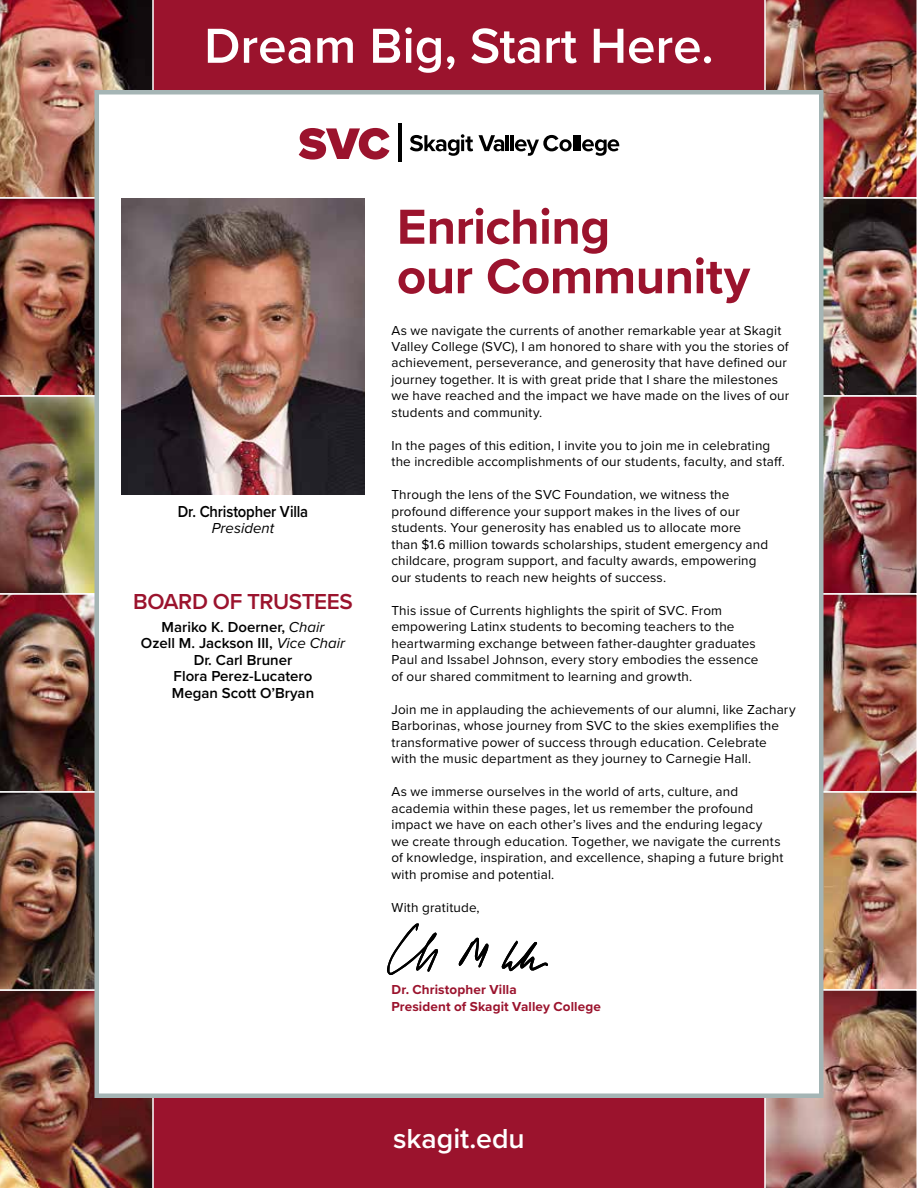
<style>
.page{position:relative;width:918px;height:1188px;background:#fff}
.page>*{position:absolute;margin:0;border:0;box-sizing:border-box;transform-origin:0 0}
.t1{font:700 51px/49.5px "Proxima Nova";letter-spacing:-.01em;color:#9b132d}
.t2{font:600 51px "Proxima Nova";color:#fff}
.t3{font:600 28.5px "Proxima Nova";color:#fff}
.t4{font:600 22.5px "Proxima Nova";letter-spacing:-.02em;color:#9b132d}
.t5{font:600 16.5px "Proxima Nova";letter-spacing:-.01em;color:#000;scale:.9 1}
.t6{font:600 15px/16.5px "Proxima Nova";color:#000;text-align:center}
.t7{font:italic 15px "Proxima Nova";color:#000}
.t8{font:13.5px/16.5px "Proxima Nova";letter-spacing:.01em;color:#000}
.t9{font:700 13.5px/16.5px "Proxima Nova";letter-spacing:.01em;color:#9b132d}
.s1{font-weight:400;font-style:italic}
</style>
<div class="page">
<div style="left:153px;top:0;width:612px;height:1188px;background:#9b132d"></div>
<img style="left:824px;top:200px;width:91px;height:788px">
<img style="left:764px;top:0;width:153px;height:197px">
<div style="left:764px;top:197px;width:154px;height:200px;border:2px solid #fff"></div>
<div style="left:764px;top:395px;width:154px;height:200px;border:2px solid #fff"></div>
<div style="left:764px;top:593px;width:154px;height:200px;border:2px solid #fff"></div>
<div style="left:764px;top:791px;width:154px;height:200px;border:2px solid #fff"></div>
<img style="left:764px;top:989px;width:154px;height:199px">
<img style="left:0;top:0;width:154px;height:1188px">
<div style="left:94px;top:90px;width:730px;height:1008px;background:#fff;border:4px solid #a5b5b5"></div>
<svg style="left:410px;top:134px;width:94px;height:22px"></svg>
<hr style="left:506px;top:135px;width:3px;height:16px;background:#000">
<hr style="left:511px;top:135px;width:3px;height:16px;background:#000">
<svg style="left:515px;top:135px;width:57px;height:21px"></svg>
<svg style="left:582px;top:139px;width:37px;height:17px"></svg>
<hr style="left:398px;top:123px;width:3px;height:39px;background:#000">
<svg style="left:299px;top:128px;width:91px;height:32px"></svg>
<hr style="left:573px;top:135px;width:3px;height:16px;background:#000">
<hr style="left:578px;top:135px;width:3px;height:16px;background:#000">
<img style="left:122px;top:199px;width:242px;height:296px">
<svg style="left:387px;top:923px;width:161px;height:52px"></svg>
<h1 class="t2" style="left:204px;top:8px;width:511px">Dream Big, Start Here.</h1>
<p class="t5" style="left:178px;top:499px;width:147px">Dr. Christopher Villa</p>
<p class="t7" style="left:212px;top:517px;width:64px">President</p>
<h3 class="t4" style="left:133px;top:584px;width:221px">BOARD OF TRUSTEES</h3>
<p class="t6" style="left:141px;top:618px;width:206px">Mariko K. Doerner, <span class="s1">Chair<br></span>Ozell M. Jackson III, <span class="s1">Vice Chair<br></span>Dr. Carl Bruner<br>Flora Perez-Lucatero<br>Megan Scott O’Bryan</p>
<h1 class="t1" style="left:397px;top:201px;width:355px">Enriching<br>our Community</h1>
<p class="t8" style="left:392px;top:321px;width:399px">As we navigate the currents of another remarkable year at Skagit Valley College (SVC), I am honored to share with you the stories of achievement, perseverance, and generosity that have defined our journey together. It is with great pride that I share the milestones we have reached and the impact we have made on the lives of our students and community.</p>
<p class="t8" style="left:392px;top:437px;width:395px">In the pages of this edition, I invite you to join me in celebrating the incredible accomplishments of our students, faculty, and staff.</p>
<p class="t8" style="left:392px;top:486px;width:378px">Through the lens of the SVC Foundation, we witness the profound difference your support makes in the lives of our students. Your generosity has enabled us to allocate more than $1.6 million towards scholarships, student emergency and childcare, program support, and faculty awards, empowering our students to reach new heights of success.</p>
<p class="t8" style="left:392px;top:602px;width:368px">This issue of Currents highlights the spirit of SVC. From empowering Latinx students to becoming teachers to the heartwarming exchange between father-daughter graduates Paul and Issabel Johnson, every story embodies the essence of our shared commitment to learning and growth.</p>
<p class="t8" style="left:392px;top:701px;width:406px">Join me in applauding the achievements of our alumni, like Zachary Barborinas, whose journey from SVC to the skies exemplifies the transformative power of success through education. Celebrate<br>with the music department as they journey to Carnegie Hall.</p>
<p class="t8" style="left:392px;top:783px;width:393px">As we immerse ourselves in the world of arts, culture, and academia within these pages, let us remember the profound impact we have on each other’s lives and the enduring legacy we create through education. Together, we navigate the currents of knowledge, inspiration, and excellence, shaping a future bright with promise and potential.</p>
<p class="t8" style="left:392px;top:899px;width:90px">With gratitude,</p>
<p class="t9" style="left:392px;top:981px;width:211px">Dr. Christopher Villa<br>President of Skagit Valley College</p>
<h2 class="t3" style="left:393px;top:1117px;width:133px">skagit.edu</h2>
</div>
